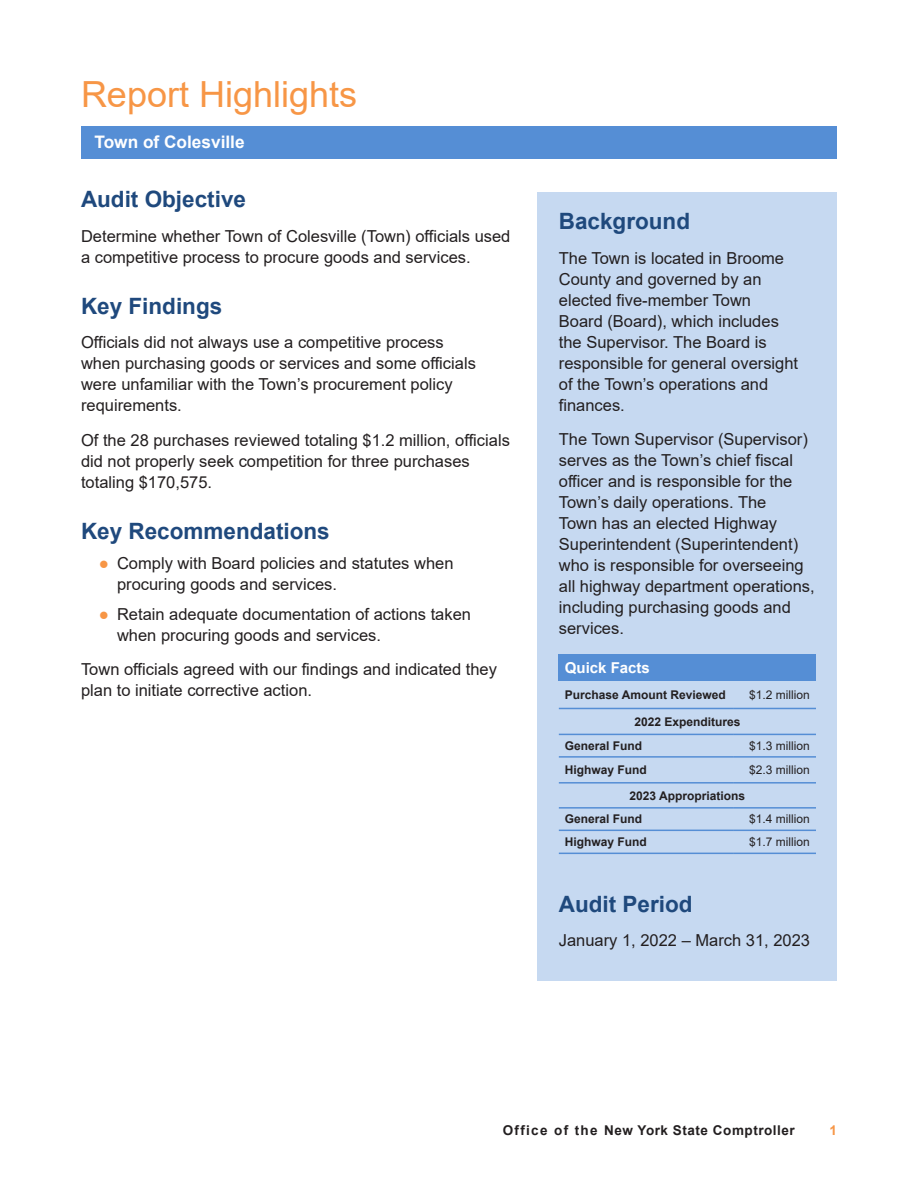
<style>
.page{position:relative;width:918px;height:1188px;background:#fff}
.page>*{position:absolute;margin:0;border:0;box-sizing:border-box;transform-origin:0 0}
.Section_Heads{font:36px "Arial";color:#f79646}
._2_Subheads{font:700 22.5px "Arial";color:#1f497d}
.Body_Text{font:700 22.5px "Arial";color:#1f497d}
.t1{font:700 17.25px "Arial";color:#fff}
.Body_Text-2{font:16.5px/21px "Arial";color:#231f20}
.Footnotes{font:700 15px "Arial";color:#fff}
.t2{font:700 13.5px "Arial";letter-spacing:.04em;color:#231f20}
.t3{font:700 13.5px "Arial";color:#f79646}
.Footnotes-2{font:700 12px "Arial";color:#231f20}
.Footnotes-3{font:12px "Arial";color:#231f20}
.s1{color:#f79646}
</style>
<div class="page">
<hr style="left:81px;top:126px;width:756px;height:3px;background:#558ed5">
<div style="left:538px;top:192px;width:299px;height:789px;background:#c6d9f1"></div>
<div style="left:81px;top:128px;width:756px;height:31px;background:#558ed5"></div>
<div style="left:559px;top:654px;width:257px;height:27px;background:#558ed5"></div>
<hr style="left:559px;top:708px;width:174px;height:1px;background:#558ed5">
<hr style="left:733px;top:708px;width:83px;height:1px;background:#558ed5">
<hr style="left:559px;top:734px;width:174px;height:1px;background:#558ed5">
<hr style="left:733px;top:734px;width:83px;height:1px;background:#558ed5">
<hr style="left:559px;top:756px;width:174px;height:2px;background:#558ed5">
<hr style="left:733px;top:756px;width:83px;height:2px;background:#558ed5">
<hr style="left:559px;top:782px;width:174px;height:2px;background:#558ed5">
<hr style="left:733px;top:782px;width:83px;height:2px;background:#558ed5">
<hr style="left:559px;top:807px;width:174px;height:2px;background:#558ed5">
<hr style="left:733px;top:807px;width:83px;height:2px;background:#558ed5">
<hr style="left:559px;top:830px;width:174px;height:1px;background:#558ed5">
<hr style="left:733px;top:830px;width:83px;height:1px;background:#558ed5">
<hr style="left:559px;top:853px;width:174px;height:1px;background:#558ed5">
<hr style="left:733px;top:853px;width:83px;height:1px;background:#558ed5">
<p class="Section_Heads" style="left:81px;top:70px;width:278px">Report Highlights</p>
<p class="t1" style="left:94px;top:129px;width:152px">Town of Colesville</p>
<p class="_2_Subheads" style="left:81px;top:184px;width:167px">Audit Objective</p>
<p class="Body_Text-2" style="left:81px;top:226px;width:431px">Determine whether Town of Colesville (Town) officials used a competitive process to procure goods and services.</p>
<p class="_2_Subheads" style="left:81px;top:290px;width:143px">Key Findings</p>
<p class="Body_Text-2" style="left:81px;top:332px;width:396px">Officials did not always use a competitive process when purchasing goods or services and some officials were unfamiliar with the Town’s procurement policy requirements.</p>
<p class="Body_Text-2" style="left:81px;top:430px;width:430px">Of the 28 purchases reviewed totaling $1.2 million, officials did not properly seek competition for three purchases totaling $170,575.</p>
<p class="_2_Subheads" style="left:81px;top:515px;width:250px">Key Recommendations</p>
<p class="Body_Text-2" style="left:117px;top:553px;width:338px;text-indent:-18px"><span class="s1">●</span> Comply with Board policies and statutes when procuring goods and services.</p>
<p class="Body_Text-2" style="left:117px;top:604px;width:356px;text-indent:-18px"><span class="s1">●</span> Retain adequate documentation of actions taken when procuring goods and services.</p>
<p class="Body_Text-2" style="left:81px;top:659px;width:418px">Town officials agreed with our findings and indicated they plan to initiate corrective action.</p>
<p class="_2_Subheads" style="left:559px;top:206px;width:133px">Background</p>
<p class="Body_Text-2" style="left:559px;top:247px;width:241px">The Town is located in Broome<br>County and governed by an elected five-member Town<br>Board (Board), which includes the Supervisor. The Board is responsible for general oversight of the Town’s operations and finances.</p>
<p class="Body_Text-2" style="left:559px;top:429px;width:257px">The Town Supervisor (Supervisor) serves as the Town’s chief fiscal officer and is responsible for the<br>Town’s daily operations. The<br>Town has an elected Highway<br>Superintendent (Superintendent) who is responsible for overseeing all highway department operations, including purchasing goods and services.</p>
<p class="Footnotes" style="left:565px;top:658px;width:87px">Quick Facts</p>
<p class="Footnotes-2" style="left:565px;top:687px;width:162px">Purchase Amount Reviewed</p>
<p class="Footnotes-3" style="left:749px;top:687px;width:62px">$1.2 million</p>
<p class="Footnotes-2" style="left:634px;top:713px;width:108px">2022 Expenditures</p>
<p class="Footnotes-2" style="left:565px;top:737px;width:79px">General Fund</p>
<p class="Footnotes-3" style="left:749px;top:738px;width:62px">$1.3 million</p>
<p class="Footnotes-2" style="left:565px;top:762px;width:84px">Highway Fund</p>
<p class="Footnotes-3" style="left:749px;top:762px;width:62px">$2.3 million</p>
<p class="Footnotes-2" style="left:630px;top:787px;width:117px">2023 Appropriations</p>
<p class="Footnotes-2" style="left:565px;top:811px;width:79px">General Fund</p>
<p class="Footnotes-3" style="left:749px;top:811px;width:62px">$1.4 million</p>
<p class="Footnotes-2" style="left:565px;top:834px;width:84px">Highway Fund</p>
<p class="Footnotes-3" style="left:749px;top:834px;width:62px">$1.7 million</p>
<p class="Body_Text" style="left:559px;top:888px;width:135px">Audit Period</p>
<p class="Body_Text-2" style="left:559px;top:930px;width:253px">January 1, 2022 – March 31, 2023</p>
<p class="t2" style="left:503px;top:1121px;width:294px">Office of the New York State Comptroller</p>
<p class="t3" style="left:829px;top:1121px;width:9px">1</p>
</div>
